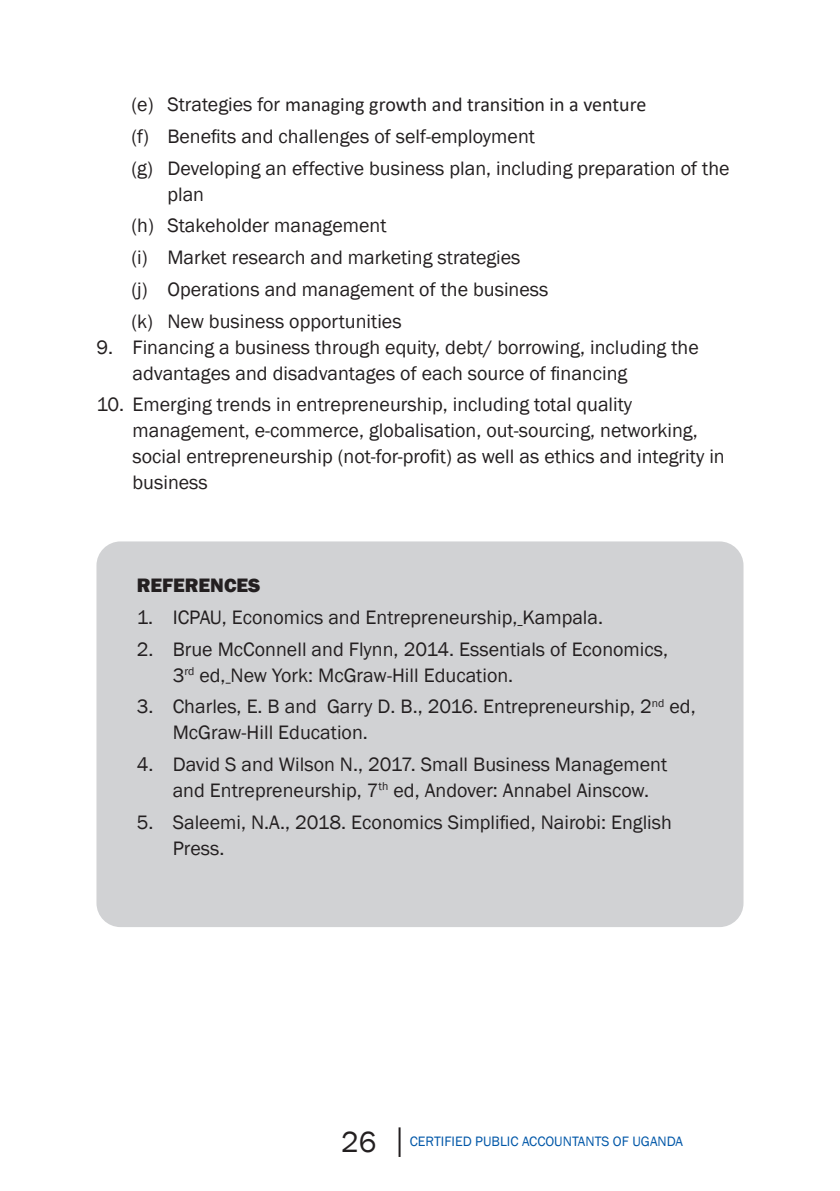
<style>
.page{position:relative;width:840px;height:1191px;background:#fff}
.page>*{position:absolute;margin:0;border:0;box-sizing:border-box;transform-origin:0 0}
.t1{font:20px/26px "Franklin Gothic";color:#231f20}
.t2{font:20px "Calibri";color:#231f20}
.t3{font:800 20px "Franklin Gothic";color:#231f20}
.t4{font:14px "Franklin Gothic";color:#0157a8}
.s1{font-family:"Franklin Gothic"}
.s2{font-size:30px;color:#231f20}
</style>
<div class="page">
<hr style="left:398px;top:1127px;width:2px;height:30px;background:#231f20">
<div style="left:96px;top:541px;width:647px;height:386px;background:#d1d2d4;border-radius:24px"></div>
<p class="t2" style="left:131px;top:91px;width:516px"><span class="s1">(e) Strategies for</span> managing growth and transition in a venture</p>
<p class="t1" style="left:131px;top:124px;width:405px">(f) Benefits and challenges of self-employment</p>
<p class="t1" style="left:167px;top:155px;width:563px;text-indent:-36px">(g) Developing an effective business plan, including preparation of the plan</p>
<p class="t1" style="left:131px;top:213px;width:256px">(h) Stakeholder management</p>
<p class="t1" style="left:131px;top:245px;width:390px">(i) Market research and marketing strategies</p>
<p class="t1" style="left:131px;top:276px;width:418px">(j) Operations and management of the business</p>
<p class="t1" style="left:131px;top:308px;width:272px">(k) New business opportunities</p>
<p class="t1" style="left:132px;top:334px;width:567px;text-indent:-36px">9. Financing a business through equity, debt/ borrowing, including the advantages and disadvantages of each source of financing</p>
<p class="t1" style="left:132px;top:392px;width:593px;text-indent:-36px">10. Emerging trends in entrepreneurship, including total quality management, e-commerce, globalisation, out-sourcing, networking, social entrepreneurship (not-for-profit) as well as ethics and integrity in business</p>
<p class="t3" style="left:137px;top:572px;width:125px">REFERENCES</p>
<p class="t1" style="left:137px;top:605px;width:467px">1. ICPAU, Economics and Entrepreneurship, Kampala.</p>
<p class="t1" style="left:173px;top:636px;width:496px;text-indent:-36px">2. Brue McConnell and Flynn, 2014. Essentials of Economics,<br>3<sup>rd</sup> ed, New York: McGraw-Hill Education.</p>
<p class="t1" style="left:173px;top:694px;width:524px;text-indent:-36px">3. Charles, E. B and Garry D. B., 2016. Entrepreneurship, 2<sup>nd</sup> ed,<br>McGraw-Hill Education.</p>
<p class="t1" style="left:173px;top:752px;width:495px;text-indent:-36px">4. David S and Wilson N., 2017. Small Business Management and Entrepreneurship, 7<sup>th</sup> ed, Andover: Annabel Ainscow.</p>
<p class="t1" style="left:173px;top:809px;width:500px;text-indent:-36px">5. Saleemi, N.A., 2018. Economics Simplified, Nairobi: English<br>Press.</p>
<p class="t4" style="left:341px;top:1132px;width:343px"><span class="s2">26</span> CERTIFIED PUBLIC ACCOUNTANTS OF UGANDA</p>
</div>
